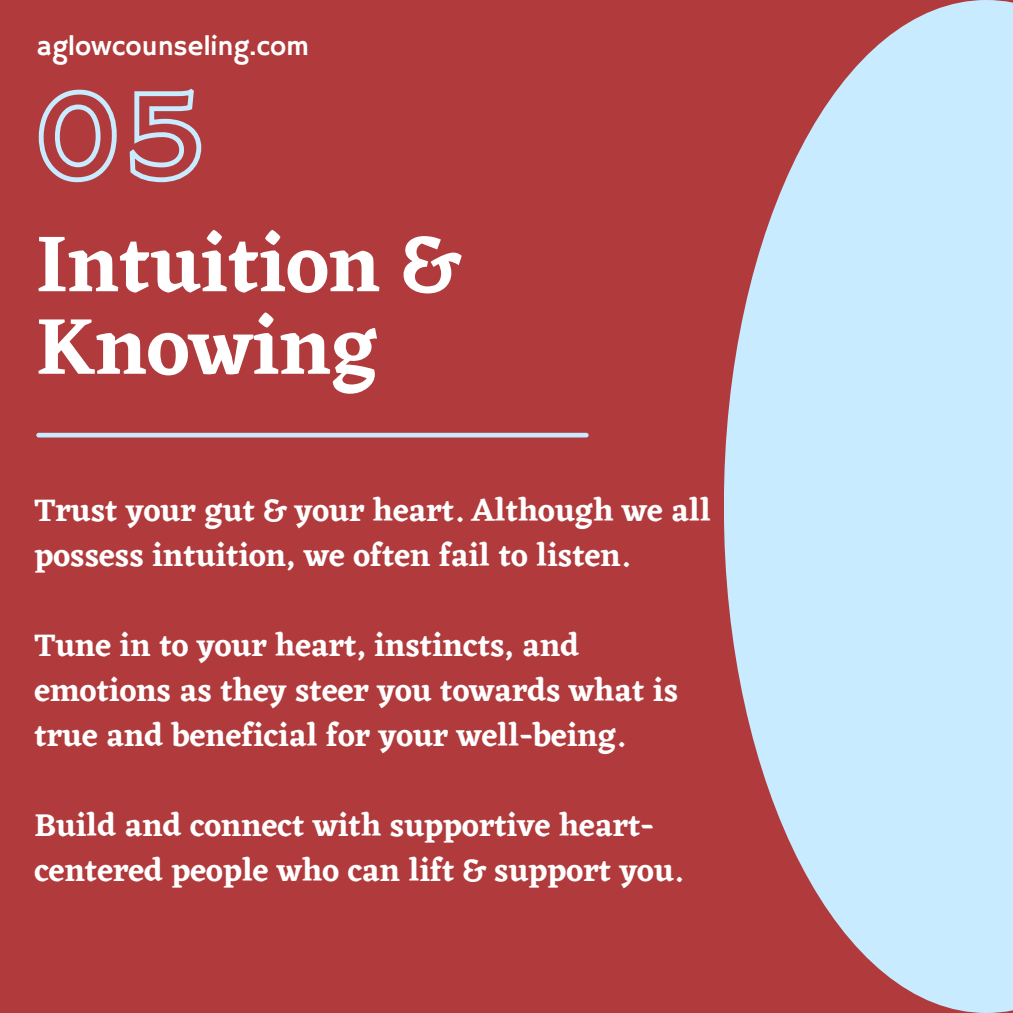
<style>
.page{position:relative;width:1013px;height:1013px;background:#fff}
.page>*{position:absolute;margin:0;border:0;box-sizing:border-box;transform-origin:0 0}
.t1{font:600 82.5px/82.5px "Eczar";color:#fff}
.t2{font:600 32.5px/45px "Eczar";color:#fff}
.t3{font:27.5px "Hammersmith One";color:#fff}
</style>
<div class="page">
<div style="left:0;top:0;width:1012px;height:1012px;background:#b13b3c"></div>
<svg style="left:724px;top:0;width:288px;height:1012px;fill:#c8ebff"></svg>
<hr style="left:39px;top:433px;width:547px;height:4px;background:#c8ebff">
<svg style="left:38px;top:88px;width:164px;height:95px"></svg>
<p class="t3" style="left:36px;top:31px;width:274px">aglowcounseling.com</p>
<p class="t1" style="left:36px;top:221px;width:424px">Intuition &amp;<br>Knowing</p>
<p class="t2" style="left:34px;top:487px;width:678px">Trust your gut &amp; your heart. Although we all possess intuition, we often fail to listen.</p>
<p class="t2" style="left:34px;top:622px;width:645px">Tune in to your heart, instincts, and emotions as they steer you towards what is true and beneficial for your well-being.</p>
<p class="t2" style="left:34px;top:802px;width:649px">Build and connect with supportive heart&shy;centered people who can lift &amp; support you.</p>
</div>
